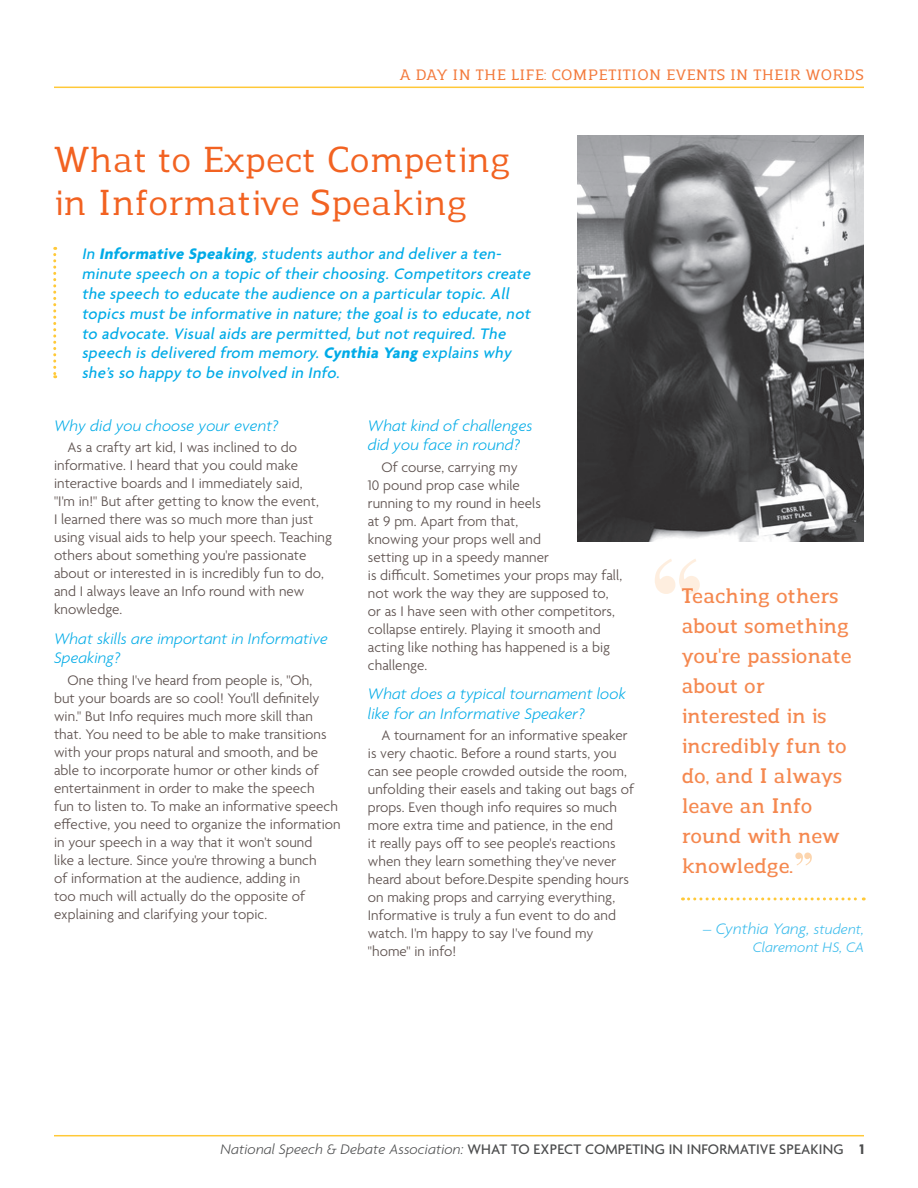
<style>
.page{position:relative;width:918px;height:1188px;background:#fff}
.page>*{position:absolute;margin:0;border:0;box-sizing:border-box;transform-origin:0 0}
.Chapter{font:500 36px/43.2px "Regan Slab";color:#f26221}
.t1{font:600 21px/30px "Regan Slab";letter-spacing:-.005em;color:#f5884f}
.t2{font:italic 500 16.5px/19.8px "Agenda";color:#00abe7}
.SubHead_-_Sentence_C{font:italic 300 16.5px/19.8px "Agenda";letter-spacing:.01em;color:#00abe7}
.t3{font:italic 300 16.5px "Agenda";letter-spacing:.01em;color:#39bbec}
.General_Text{font:300 15px/18px "Agenda";letter-spacing:.005em;color:#5d514e}
.t4{font:500 15px "Agenda";letter-spacing:.01em;color:#4b4c4d}
.t5{font:500 15px "Regan Slab";letter-spacing:.02em;color:#f3793b}
.t6{font:italic 300 15px "Agenda";letter-spacing:.01em;color:#39bbec}
.s1{font-weight:700}
.s2{font-size:15px}
.s3{font-weight:300;font-style:italic}
</style>
<div class="page">
<hr style="left:54px;top:1135px;width:810px;height:1px;background:#ffc938">
<hr style="left:54px;top:87px;width:810px;height:1px;background:#ffc938">
<svg style="left:53px;top:247px;width:3px;height:131px"></svg>
<img style="left:577px;top:135px;width:287px;height:406px">
<svg style="left:655px;top:559px;width:45px;height:35px"></svg>
<svg style="left:795px;top:853px;width:17px;height:13px"></svg>
<svg style="left:689px;top:897px;width:175px;height:3px"></svg>
<p class="t5" style="left:400px;top:64px;width:466px">A DAY IN THE LIFE: COMPETITION EVENTS IN THEIR WORDS</p>
<p class="Chapter" style="left:54px;top:136px;width:459px">What to Expect Competing in Informative Speaking</p>
<p class="t2" style="left:82px;top:245px;width:453px">In <span class="s1">Informative Speaking</span>, students author and deliver a ten&shy;minute speech on a topic of their choosing. Competitors create the speech to educate the audience on a particular topic. All topics must be informative in nature; the goal is to educate, not to advocate. Visual aids are permitted, but not required. The speech is delivered from memory. <span class="s1">Cynthia Yang</span> explains why she’s so happy to be involved in Info.</p>
<p class="SubHead_-_Sentence_C" style="left:54px;top:415px;width:226px">Why did you choose your event?</p>
<p class="General_Text" style="left:54px;top:439px;width:280px;text-indent:14px">As a crafty art kid, I was inclined to do informative. I heard that you could make interactive boards and I immediately said,<br>"I'm in!" But after getting to know the event,<br>I learned there was so much more than just using visual aids to help your speech. Teaching others about something you're passionate about or interested in is incredibly fun to do, and I always leave an Info round with new knowledge.</p>
<p class="SubHead_-_Sentence_C" style="left:54px;top:628px;width:275px">What skills are important in Informative<br>Speaking?</p>
<p class="General_Text" style="left:54px;top:672px;width:288px;text-indent:14px">One thing I've heard from people is, "Oh,<br>but your boards are so cool! You'll definitely win." But Info requires much more skill than that. You need to be able to make transitions with your props natural and smooth, and be able to incorporate humor or other kinds of entertainment in order to make the speech<br>fun to listen to. To make an informative speech effective, you need to organize the information in your speech in a way that it won't sound<br>like a lecture. Since you're throwing a bunch<br>of information at the audience, adding in<br>too much will actually do the opposite of explaining and clarifying your topic.</p>
<p class="SubHead_-_Sentence_C" style="left:368px;top:415px;width:166px">What kind of challenges did you face in round?</p>
<p class="General_Text" style="left:368px;top:459px;width:256px;text-indent:14px">Of course, carrying my<br>10 pound prop case while<br>running to my round in heels<br>at 9 pm. Apart from that,<br>knowing your props well and<br>setting up in a speedy manner<br>is difficult. Sometimes your props may fall, not work the way they are supposed to, or as I have seen with other competitors, collapse entirely. Playing it smooth and acting like nothing has happened is a big challenge.</p>
<p class="SubHead_-_Sentence_C" style="left:368px;top:684px;width:259px">What does a typical tournament look like for an Informative Speaker?</p>
<p class="General_Text" style="left:368px;top:728px;width:268px;text-indent:14px">A tournament for an informative speaker is very chaotic. Before a round starts, you can see people crowded outside the room, unfolding their easels and taking out bags of props. Even though info requires so much more extra time and patience, in the end<br>it really pays off to see people's reactions when they learn something they've never heard about before.Despite spending hours on making props and carrying everything, Informative is truly a fun event to do and watch. I'm happy to say I've found my "home" in info!</p>
<p class="t1" style="left:682px;top:580px;width:172px">Teaching others about something you're passionate about or interested in is incredibly fun to do, and I always leave an Info round with new knowledge.</p>
<p class="t3" style="left:703px;top:919px;width:162px">– Cynthia Yang, <span class="s2">student,</span></p>
<p class="t6" style="left:753px;top:938px;width:113px">Claremont HS, CA</p>
<p class="t4" style="left:221px;top:1142px;width:645px"><span class="s3">National Speech &amp; Debate Association:</span> WHAT TO EXPECT COMPETING IN INFORMATIVE SPEAKING <span class="s1">1</span></p>
</div>
